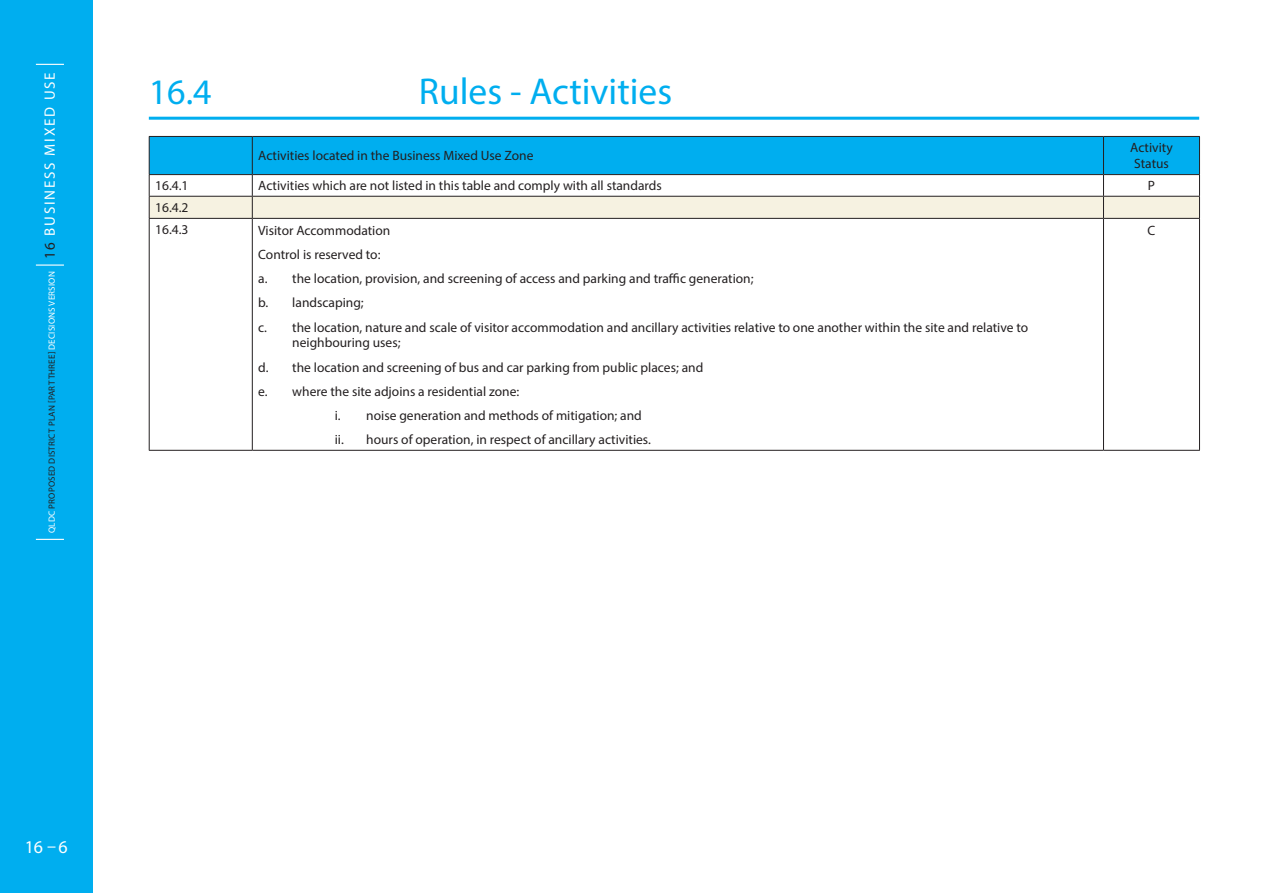
<style>
.page{position:relative;width:1263px;height:893px;background:#fff}
.page>*{position:absolute;margin:0;border:0;box-sizing:border-box;transform-origin:0 0}
.t1{font:37.5px "Myriad Pro";color:#00aeef}
.t2{font:36px "Myriad Pro";color:#00aeef}
.t3{font:18px "Myriad Pro";color:#fff}
.t4{font:13.5px/24.3px "Myriad Pro";color:#231f20}
.t5{font:9px "Myriad Pro";letter-spacing:.02em;color:#231f20}
.s1{color:#fff}
.s2{font-size:15px}
.s3{font-size:15px;color:#fff}
</style>
<div class="page">
<div style="left:0;top:0;width:92px;height:893px;background:#00aeef"></div>
<svg style="left:36px;top:539px;width:28px;height:1px"></svg>
<hr style="left:36px;top:264px;width:28px;height:2px;background:#fff">
<svg style="left:36px;top:64px;width:28px;height:1px"></svg>
<svg style="left:150px;top:219px;width:1049px;height:231px"></svg>
<svg style="left:149px;top:137px;width:1051px;height:81px"></svg>
<hr style="left:149px;top:218px;width:103px;height:1px;background:#231f20">
<hr style="left:149px;top:219px;width:1px;height:231px;background:#231f20">
<hr style="left:252px;top:218px;width:851px;height:1px;background:#231f20">
<hr style="left:252px;top:219px;width:1px;height:231px;background:#231f20">
<hr style="left:1103px;top:218px;width:97px;height:1px;background:#231f20">
<hr style="left:1103px;top:219px;width:1px;height:231px;background:#231f20">
<hr style="left:1199px;top:219px;width:1px;height:231px;background:#231f20">
<hr style="left:149px;top:450px;width:103px;height:1px;background:#231f20">
<hr style="left:252px;top:450px;width:851px;height:1px;background:#231f20">
<hr style="left:1103px;top:450px;width:97px;height:1px;background:#231f20">
<hr style="left:149px;top:136px;width:103px;height:1px;background:#231f20">
<hr style="left:149px;top:137px;width:1px;height:37px;background:#231f20">
<hr style="left:252px;top:136px;width:851px;height:1px;background:#231f20">
<hr style="left:1103px;top:136px;width:97px;height:1px;background:#231f20">
<hr style="left:1199px;top:137px;width:1px;height:37px;background:#231f20">
<hr style="left:149px;top:174px;width:103px;height:1px;background:#231f20">
<hr style="left:252px;top:174px;width:851px;height:1px;background:#231f20">
<hr style="left:1103px;top:174px;width:97px;height:1px;background:#231f20">
<hr style="left:149px;top:117px;width:1050px;height:3px;background:#00aeef">
<p class="t5" style="left:46px;top:533px;width:461px;rotate:-90deg"><span class="s1">QLDC</span> PROPOSED DISTRICT PLAN [PART THREE] <span class="s1">DECISIONS VERSION</span> <span class="s2">16</span> <span class="s3">business mi xed use</span></p>
<h2 class="t2" style="left:149px;top:70px;width:64px">16.4</h2>
<h1 class="t1" style="left:419px;top:68px;width:255px">Rules - Activities</h1>
<p class="t4" style="left:258px;top:143px;width:277px">Activities located in the Business Mixed Use Zone</p>
<p class="t4" style="left:1130px;top:140px;width:44px;line-height:15.8px">Activity<br>Status</p>
<p class="t4" style="left:155px;top:173px;width:35px">16.4.1</p>
<p class="t4" style="left:258px;top:173px;width:405px">Activities which are not listed in this table and comply with all standards</p>
<p class="t4" style="left:1148px;top:173px;width:9px">P</p>
<p class="t4" style="left:155px;top:196px;width:35px;line-height:22.2px">16.4.2<br>16.4.3</p>
<p class="t4" style="left:258px;top:218px;width:771px">Visitor Accommodation<br>Control is reserved to:<br>a. the location, provision, and screening of access and parking and traffic generation;<br>b. landscaping;<br>c. the location, nature and scale of visitor accommodation and ancillary activities relative to one another within the site and relative to</p>
<p class="t4" style="left:292px;top:330px;width:110px">neighbouring uses;</p>
<p class="t4" style="left:258px;top:355px;width:446px">d. the location and screening of bus and car parking from public places; and</p>
<p class="t4" style="left:258px;top:379px;width:262px">e. where the site adjoins a residential zone:</p>
<p class="t4" style="left:335px;top:403px;width:309px">i. noise generation and methods of mitigation; and</p>
<p class="t4" style="left:335px;top:427px;width:318px">ii. hours of operation, in respect of ancillary activities.</p>
<p class="t4" style="left:1147px;top:218px;width:9px">C</p>
<h3 class="t3" style="left:25px;top:836px;width:45px">16 –6</h3>
</div>
